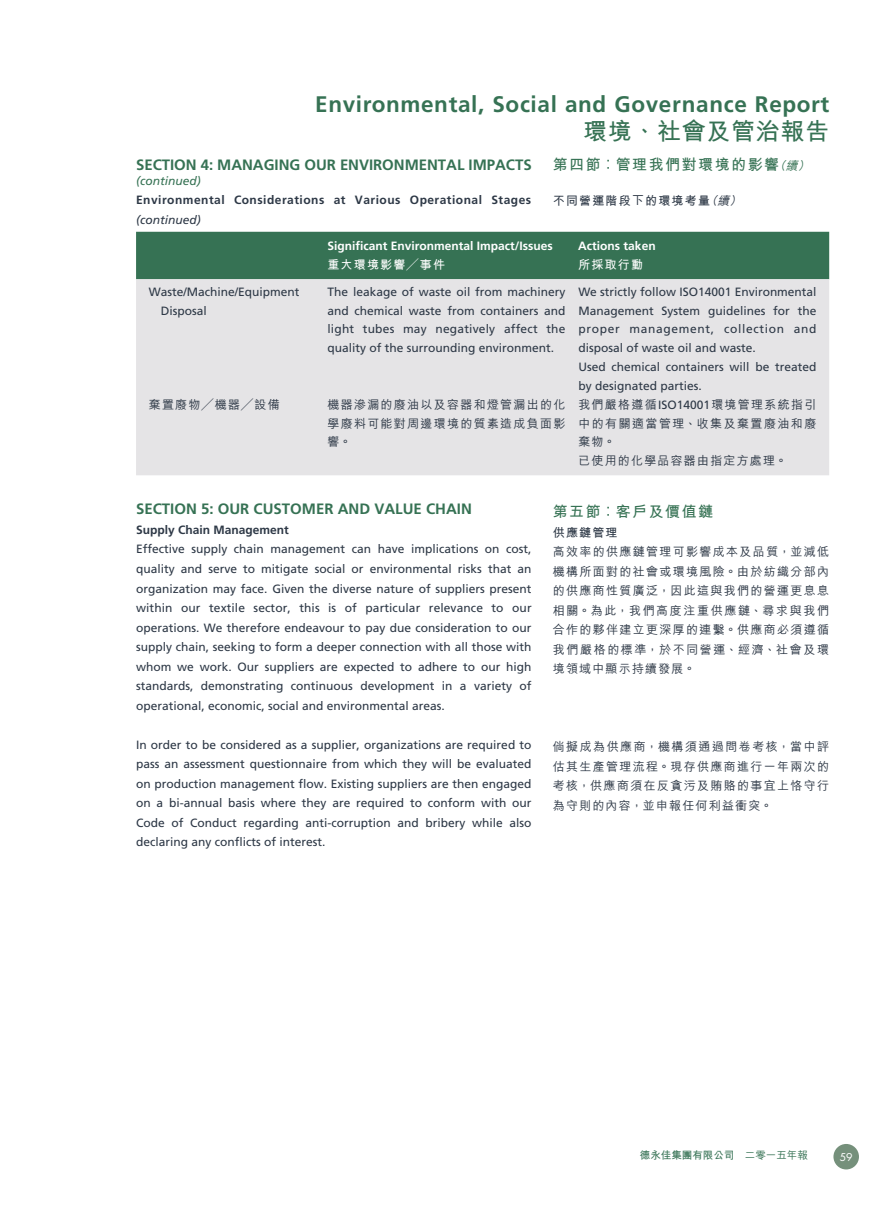
<style>
.page{position:relative;width:893px;height:1212px;background:#fff}
.page>*{position:absolute;margin:0;border:0;box-sizing:border-box;transform-origin:0 0}
.t1{font:700 24px "M Hei HK";letter-spacing:.03em;color:#367254}
.t2{font:700 22.5px "Frutiger LT Std";letter-spacing:.03em;color:#367254}
.t3{font:700 15px "Frutiger LT Std";letter-spacing:-.005em;color:#367254}
.t4{font:700 15px "M Hei HK";letter-spacing:.1em;color:#367254}
.t5{font:12px/19.5px "Frutiger LT Std";color:#2d3846;text-align:justify}
.t6{font:500 12px/19.5px "M Hei HK";letter-spacing:.11em;color:#2d3846;text-align:justify}
.t7{font:700 12px "Frutiger LT Std";letter-spacing:.04em;color:#2d3846}
.t8{font:700 12px "Frutiger LT Std";color:#fff}
.t9{font:700 12px "Frutiger LT Std";color:#2d3846}
.t10{font:700 12px "M Hei HK";letter-spacing:.1em;color:#2d3846}
.t11{font:700 12px "M Hei HK";letter-spacing:.1em;color:#fff}
.t12{font:italic 12px "Frutiger LT Std";color:#367254}
.t13{font:italic 12px "Frutiger LT Std";color:#2d3846}
.t14{font:700 10.5px "M Hei HK";color:#367254}
.t15{font:10.5px "Futura Std";color:#fff}
.s1{font-weight:500;font-style:italic;font-size:12px}
.s2{font-weight:500;font-style:italic}
.s3{font-family:"Frutiger LT Std";font-weight:400}
.s4{font-weight:500}
</style>
<div class="page">
<div style="left:833px;top:1144px;width:26px;height:25px;background:#75907b;border-radius:50%"></div>
<div style="left:136px;top:232px;width:693px;height:47px;background:#367254"></div>
<div style="left:136px;top:279px;width:693px;height:196px;background:#e5e4e6"></div>
<h2 class="t2" style="left:315px;top:91px;width:516px">Environmental, Social and Governance Report</h2>
<h1 class="t1" style="left:583px;top:114px;width:248px">環境、社會及管治報告</h1>
<p class="t3" style="left:136px;top:156px;width:397px">SECTION 4: MANAGING OUR ENVIRONMENTAL IMPACTS</p>
<p class="t12" style="left:136px;top:174px;width:66px">(continued)</p>
<p class="t7" style="left:136px;top:193px;width:397px">Environmental Considerations at Various Operational Stages</p>
<p class="t13" style="left:136px;top:213px;width:66px">(continued)</p>
<p class="t4" style="left:553px;top:154px;width:262px">第四節︰管理我們對環境的影響<span class="s1">（續）</span></p>
<p class="t10" style="left:553px;top:192px;width:193px">不同營運階段下的環境考量<span class="s2">（續）</span></p>
<p class="t8" style="left:327px;top:238px;width:227px">Significant Environmental Impact/Issues</p>
<p class="t8" style="left:578px;top:238px;width:79px">Actions taken</p>
<p class="t11" style="left:327px;top:256px;width:119px">重大環境影響╱事件</p>
<p class="t11" style="left:578px;top:256px;width:66px">所採取行動</p>
<p class="t5" style="left:161px;top:282px;width:140px;line-height:18.8px;text-indent:-12px">Waste/Machine/Equipment<br>Disposal</p>
<p class="t5" style="left:327px;top:282px;width:240px;line-height:18.8px">The leakage of waste oil from machinery and chemical waste from containers and light tubes may negatively affect the quality of the surrounding environment.</p>
<p class="t5" style="left:578px;top:282px;width:240px;line-height:18.8px;text-align:left">We strictly follow ISO14001 Environmental Management System guidelines for the proper management, collection and disposal of waste oil and waste.<br>Used chemical containers will be treated by designated parties.</p>
<p class="t6" style="left:149px;top:394px;width:132px">棄置廢物╱機器╱設備</p>
<p class="t6" style="left:327px;top:394px;width:240px;line-height:18.8px">機器滲漏的廢油以及容器和燈管漏出的化學廢料可能對周邊環境的質素造成負面影響。</p>
<p class="t6" style="left:578px;top:394px;width:240px;line-height:18.8px;text-align:left">我們嚴格遵循<span class="s3">ISO14001</span>環境管理系統指引中的有關適當管理、收集及棄置廢油和廢棄物。<br>已使用的化學品容器由指定方處理。</p>
<p class="t3" style="left:136px;top:500px;width:337px">SECTION 5: OUR CUSTOMER AND VALUE CHAIN</p>
<p class="t9" style="left:136px;top:523px;width:154px">Supply Chain Management</p>
<p class="t5" style="left:136px;top:540px;width:397px">Effective supply chain management can have implications on cost, quality and serve to mitigate social or environmental risks that an organization may face. Given the diverse nature of suppliers present within our textile sector, this is of particular relevance to our operations. We therefore endeavour to pay due consideration to our supply chain, seeking to form a deeper connection with all those with whom we work. Our suppliers are expected to adhere to our high standards, demonstrating continuous development in a variety of operational, economic, social and environmental areas.</p>
<p class="t5" style="left:136px;top:735px;width:397px">In order to be considered as a supplier, organizations are required to pass an assessment questionnaire from which they will be evaluated on production management flow. Existing suppliers are then engaged on a bi-annual basis where they are required to conform with our Code of Conduct regarding anti-corruption and bribery while also declaring any conflicts of interest.</p>
<p class="t4" style="left:553px;top:501px;width:162px">第五節︰客戶及價值鏈</p>
<p class="t10" style="left:553px;top:523px;width:66px">供應鏈管理</p>
<p class="t6" style="left:553px;top:541px;width:278px">高效率的供應鏈管理可影響成本及品質，並減低機構所面對的社會或環境風險。由於紡織分部內的供應商性質廣泛，因此這與我們的營運更息息相關。為此，我們高度注重供應鏈、尋求與我們合作的夥伴建立更深厚的連繫。供應商必須遵循我們嚴格的標準，於不同營運、經濟、社會及環境領域中顯示持續發展。</p>
<p class="t6" style="left:553px;top:736px;width:278px">倘擬成為供應商，機構須通過問卷考核，當中評估其生產管理流程。現存供應商進行一年兩次的考核，供應商須在反貪污及賄賂的事宜上恪守行為守則的內容，並申報任何利益衝突。</p>
<p class="t14" style="left:640px;top:1147px;width:170px">德永佳集團有限公司 <span class="s4">二零一五年報</span></p>
<p class="t15" style="left:840px;top:1150px;width:14px">59</p>
</div>
